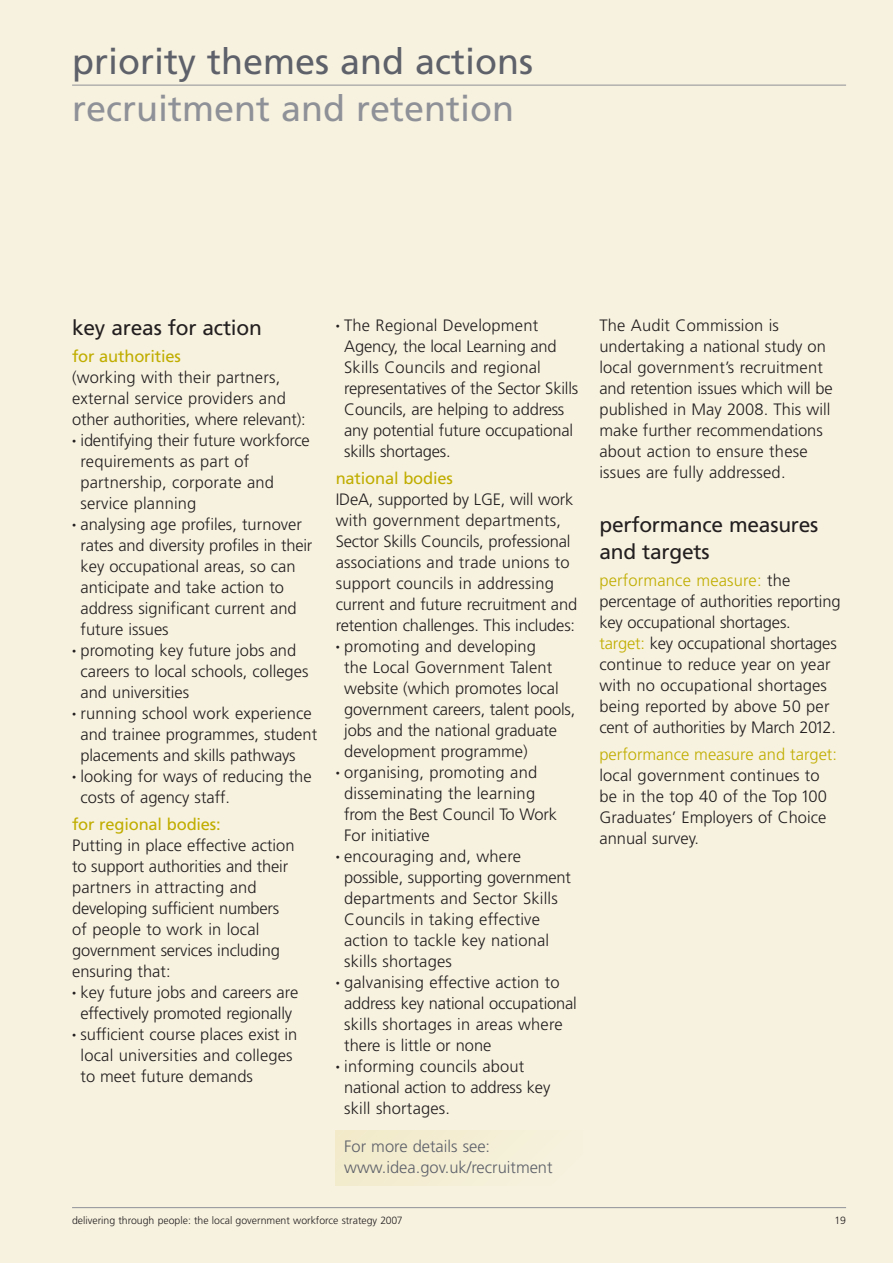
<style>
.page{position:relative;width:893px;height:1263px;background:#f7f2df}
.page>*{position:absolute;margin:0;border:0;box-sizing:border-box;transform-origin:0 0}
.t1{font:36px "Frutiger";color:#5e616a}
.t2{font:36px "Frutiger";color:#8f9198}
.t3{font:21px/27px "Frutiger";letter-spacing:-.01em;color:#231f20}
.t4{font:300 16.5px/21px "Frutiger";color:#231f20}
.t5{font:16.5px "Frutiger";letter-spacing:-.01em;color:#c0ad00}
.t6{font:300 16.5px/21px "Frutiger";color:#5e616a}
.t7{font:300 16.5px "Frutiger";color:#c0ad00}
.t8{font:300 10.5px "Frutiger";color:#231f20}
.s1{font-size:8.25px}
.s2{color:#c0ad00}
</style>
<div class="page">
<hr style="left:72px;top:85px;width:774px;height:1px;background:#8f9198">
<hr style="left:72px;top:1207px;width:774px;height:1px;background:#8f9198">
<div style="left:336px;top:1131px;width:155px;height:54px;background:#f3ecd0"></div>
<h1 class="t1" style="left:72px;top:47px;width:462px">priority themes and actions</h1>
<h1 class="t2" style="left:72px;top:94px;width:443px">recruitment and retention</h1>
<p class="t3" style="left:72px;top:316px;width:191px">key areas for action</p>
<p class="t5" style="left:72px;top:349px;width:110px">for authorities</p>
<p class="t4" style="left:72px;top:368px;width:235px">(working with their partners, external service providers and other authorities, where relevant):</p>
<p class="t4" style="left:81px;top:431px;width:231px;text-indent:-8px"><span class="s1">•</span> identifying their future workforce requirements as part of partnership, corporate and service planning</p>
<p class="t4" style="left:81px;top:515px;width:233px;text-indent:-8px"><span class="s1">•</span> analysing age profiles, turnover rates and diversity profiles in their key occupational areas, so can anticipate and take action to address significant current and future issues</p>
<p class="t4" style="left:81px;top:641px;width:229px;text-indent:-8px"><span class="s1">•</span> promoting key future jobs and careers to local schools, colleges and universities</p>
<p class="t4" style="left:81px;top:704px;width:238px;text-indent:-8px"><span class="s1">•</span> running school work experience and trainee programmes, student placements and skills pathways</p>
<p class="t4" style="left:81px;top:767px;width:233px;text-indent:-8px"><span class="s1">•</span> looking for ways of reducing the costs of agency staff.</p>
<p class="t5" style="left:72px;top:817px;width:150px">for regional bodies:</p>
<p class="t4" style="left:72px;top:836px;width:224px">Putting in place effective action to support authorities and their partners in attracting and developing sufficient numbers of people to work in local government services including ensuring that:</p>
<p class="t4" style="left:72px;top:983px;width:228px;text-align:center"><span class="s1">•</span> key future jobs and careers are effectively promoted regionally</p>
<p class="t4" style="left:81px;top:1025px;width:218px;text-indent:-8px"><span class="s1">•</span> sufficient course places exist in local universities and colleges to meet future demands</p>
<p class="t4" style="left:344px;top:316px;width:236px;text-indent:-8px"><span class="s1">•</span> The Regional Development<br>Agency, the local Learning and<br>Skills Councils and regional representatives of the Sector Skills<br>Councils, are helping to address any potential future occupational skills shortages.</p>
<p class="t5" style="left:336px;top:472px;width:119px">national bodies</p>
<p class="t4" style="left:336px;top:490px;width:243px">IDeA, supported by LGE, will work with government departments, Sector Skills Councils, professional associations and trade unions to support councils in addressing current and future recruitment and retention challenges. This includes:</p>
<p class="t4" style="left:344px;top:637px;width:233px;text-indent:-8px"><span class="s1">•</span> promoting and developing<br>the Local Government Talent website (which promotes local government careers, talent pools, jobs and the national graduate development programme)</p>
<p class="t4" style="left:344px;top:763px;width:214px;text-indent:-8px"><span class="s1">•</span> organising, promoting and disseminating the learning from the Best Council To Work<br>For initiative</p>
<p class="t4" style="left:344px;top:847px;width:228px;text-indent:-8px"><span class="s1">•</span> encouraging and, where possible, supporting government departments and Sector Skills<br>Councils in taking effective action to tackle key national skills shortages</p>
<p class="t4" style="left:344px;top:973px;width:234px;text-indent:-8px"><span class="s1">•</span> galvanising effective action to address key national occupational skills shortages in areas where there is little or none</p>
<p class="t4" style="left:344px;top:1057px;width:208px;text-indent:-8px"><span class="s1">•</span> informing councils about national action to address key skill shortages.</p>
<p class="t6" style="left:344px;top:1137px;width:210px">For more details see: www.idea.gov.uk/recruitment</p>
<p class="t4" style="left:599px;top:316px;width:235px">The Audit Commission is undertaking a national study on local government’s recruitment and retention issues which will be published in May 2008. This will make further recommendations about action to ensure these issues are fully addressed.</p>
<p class="t3" style="left:599px;top:513px;width:221px">performance measures and targets</p>
<p class="t4" style="left:599px;top:571px;width:243px"><span class="s2">performance measure:</span> the percentage of authorities reporting key occupational shortages. <span class="s2">target:</span> key occupational shortages continue to reduce year on year with no occupational shortages being reported by above 50 per cent of authorities by March 2012.</p>
<p class="t7" style="left:599px;top:748px;width:239px">performance measure and target:</p>
<p class="t4" style="left:599px;top:766px;width:229px">local government continues to be in the top 40 of the Top 100<br>Graduates’ Employers of Choice annual survey.</p>
<p class="t8" style="left:72px;top:1216px;width:332px">delivering through people: the local government workforce strategy 2007</p>
<p class="t8" style="left:834px;top:1216px;width:13px">19</p>
</div>
